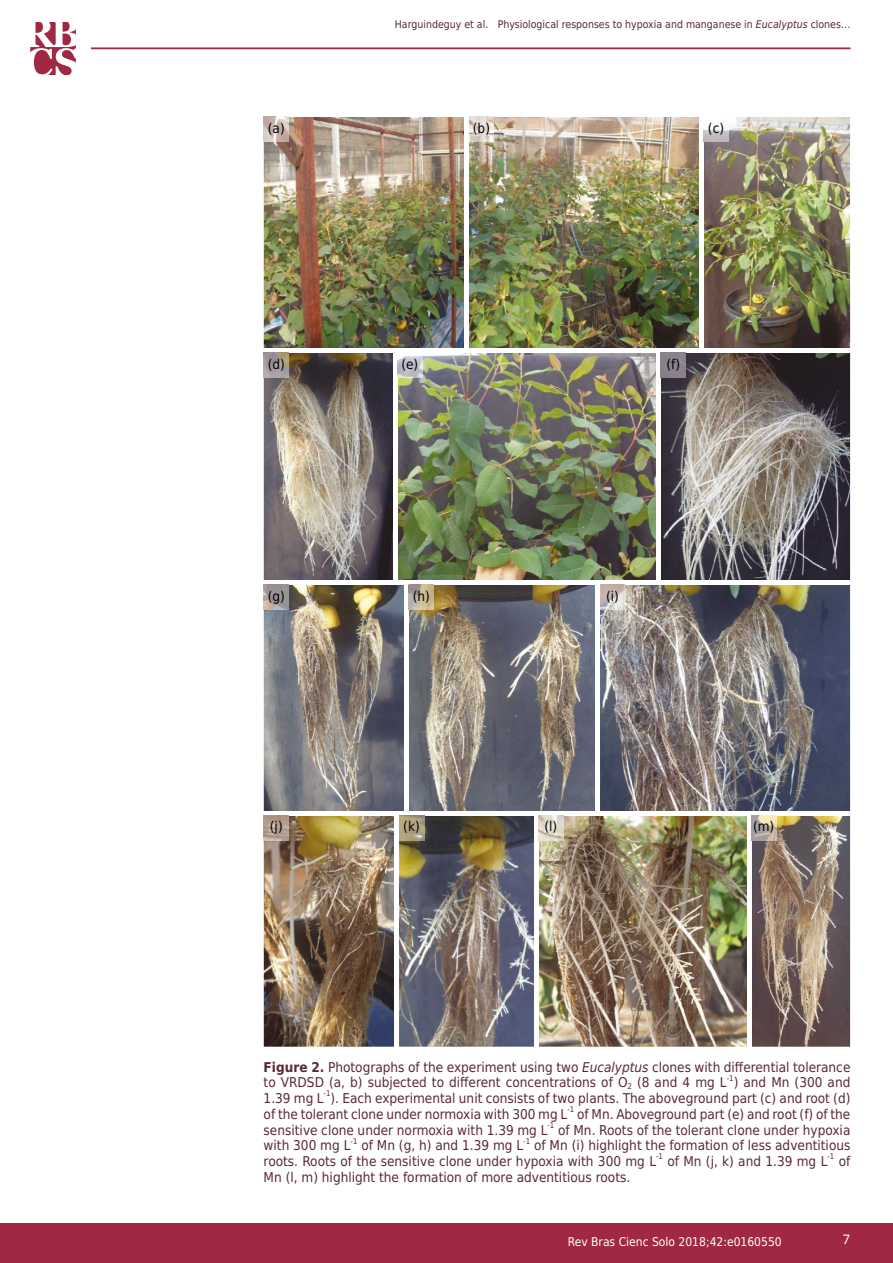
<style>
.page{position:relative;width:893px;height:1263px;background:#fff}
.page>*{position:absolute;margin:0;border:0;box-sizing:border-box;transform-origin:0 0}
.t1{font:13.5px/15.8px "DejaVu Sans Condensed";color:#582931}
.t2{font:13.5px "DejaVu Sans Condensed";color:#000}
.t3{font:13.5px "Akkurat Pro";color:#fff}
.t4{font:12px "DejaVu Sans Condensed";color:#fff}
.t5{font:10.5px "DejaVu Sans Condensed";color:#582931}
.t6{font:7.8px "DejaVu Sans Condensed";color:#582931}
.s1{font-style:italic}
.s2{font-weight:700}
</style>
<div class="page">
<div style="left:0;top:1223px;width:893px;height:40px;background:#a02842"></div>
<hr style="left:91px;top:47px;width:759px;height:2px;background:#a02842">
<svg style="left:30px;top:22px;width:46px;height:52px"></svg>
<img style="left:264px;top:531px;width:479px;height:516px">
<img style="left:264px;top:117px;width:586px;height:414px">
<img style="left:743px;top:530px;width:107px;height:517px">
<hr style="left:264px;top:580px;width:586px;height:4px;background:#fff">
<hr style="left:264px;top:349px;width:586px;height:4px;background:#fff">
<hr style="left:465px;top:117px;width:4px;height:236px;background:#fff">
<hr style="left:393px;top:351px;width:4px;height:231px;background:#fff">
<hr style="left:405px;top:581px;width:4px;height:232px;background:#fff">
<hr style="left:395px;top:814px;width:4px;height:233px;background:#fff">
<hr style="left:534px;top:814px;width:4px;height:233px;background:#fff">
<hr style="left:747px;top:814px;width:4px;height:233px;background:#fff">
<hr style="left:596px;top:581px;width:4px;height:232px;background:#fff">
<hr style="left:657px;top:351px;width:4px;height:231px;background:#fff">
<div style="left:699px;top:117px;width:5px;height:236px;background:#fff"></div>
<hr style="left:264px;top:811px;width:586px;height:4px;background:#fff">
<img style="left:264px;top:117px;width:25px;height:25px">
<img style="left:264px;top:353px;width:25px;height:25px">
<img style="left:397px;top:353px;width:25px;height:25px">
<img style="left:661px;top:353px;width:25px;height:25px">
<img style="left:264px;top:584px;width:25px;height:25px">
<img style="left:409px;top:584px;width:25px;height:25px">
<img style="left:600px;top:584px;width:25px;height:25px">
<img style="left:264px;top:815px;width:25px;height:25px">
<img style="left:399px;top:815px;width:25px;height:25px">
<img style="left:538px;top:815px;width:25px;height:25px">
<img style="left:751px;top:815px;width:25px;height:25px">
<img style="left:469px;top:117px;width:25px;height:25px">
<img style="left:704px;top:117px;width:24px;height:25px">
<p class="t2" style="left:268px;top:117px;width:18px">(a)</p>
<p class="t5" style="left:395px;top:16px;width:457px">Harguindeguy et al. Physiological responses to hypoxia and manganese in <span class="s1">Eucalyptus</span> clones…</p>
<p class="t2" style="left:473px;top:117px;width:19px">(b)</p>
<p class="t2" style="left:708px;top:117px;width:18px">(c)</p>
<p class="t2" style="left:268px;top:353px;width:19px">(d)</p>
<p class="t2" style="left:401px;top:353px;width:18px">(e)</p>
<p class="t2" style="left:666px;top:353px;width:15px">(f)</p>
<p class="t2" style="left:268px;top:585px;width:19px">(g)</p>
<p class="t2" style="left:413px;top:585px;width:19px">(h)</p>
<p class="t2" style="left:606px;top:585px;width:14px">(i)</p>
<p class="t2" style="left:270px;top:816px;width:14px">(j)</p>
<p class="t2" style="left:403px;top:816px;width:18px">(k)</p>
<p class="t2" style="left:544px;top:816px;width:14px">(l)</p>
<p class="t2" style="left:753px;top:816px;width:23px">(m)</p>
<p class="t1" style="left:264px;top:1058px;width:588px"><span class="s2">Figure 2.</span> Photographs of the experiment using two <span class="s1">Eucalyptus</span> clones with differential tolerance to VRDSD (a, b) subjected to different concentrations of O<sub>2</sub> (8 and 4 mg L</p>
<p class="t6" style="left:727px;top:1071px;width:9px">-1</p>
<p class="t1" style="left:734px;top:1074px;width:118px">) and Mn (300 and</p>
<p class="t1" style="left:264px;top:1090px;width:61px">1.39 mg L</p>
<p class="t6" style="left:323px;top:1087px;width:9px">-1</p>
<p class="t1" style="left:264px;top:1090px;width:588px;text-indent:67px">). Each experimental unit consists of two plants. The aboveground part (c) and root (d) of the tolerant clone under normoxia with 300 mg L</p>
<p class="t6" style="left:567px;top:1103px;width:9px">-1</p>
<p class="t1" style="left:577px;top:1106px;width:275px">of Mn. Aboveground part (e) and root (f) of the</p>
<p class="t1" style="left:264px;top:1121px;width:285px">sensitive clone under normoxia with 1.39 mg L</p>
<p class="t6" style="left:547px;top:1119px;width:9px">-1</p>
<p class="t1" style="left:558px;top:1121px;width:294px">of Mn. Roots of the tolerant clone under hypoxia</p>
<p class="t1" style="left:264px;top:1137px;width:88px">with 300 mg L</p>
<p class="t6" style="left:350px;top:1134px;width:9px">-1</p>
<p class="t1" style="left:361px;top:1137px;width:163px">of Mn (g, h) and 1.39 mg L</p>
<p class="t6" style="left:523px;top:1134px;width:9px">-1</p>
<p class="t1" style="left:264px;top:1137px;width:588px;text-indent:270px">of Mn (i) highlight the formation of less adventitious roots. Roots of the sensitive clone under hypoxia with 300 mg L</p>
<p class="t6" style="left:656px;top:1150px;width:9px">-1</p>
<p class="t1" style="left:667px;top:1153px;width:161px">of Mn (j, k) and 1.39 mg L</p>
<p class="t6" style="left:827px;top:1150px;width:9px">-1</p>
<p class="t1" style="left:839px;top:1153px;width:13px">of</p>
<p class="t1" style="left:264px;top:1169px;width:368px">Mn (l, m) highlight the formation of more adventitious roots.</p>
<p class="t4" style="left:568px;top:1231px;width:215px">Rev Bras Cienc Solo 2018;42:e0160550</p>
<p class="t3" style="left:843px;top:1231px;width:9px">7</p>
</div>
